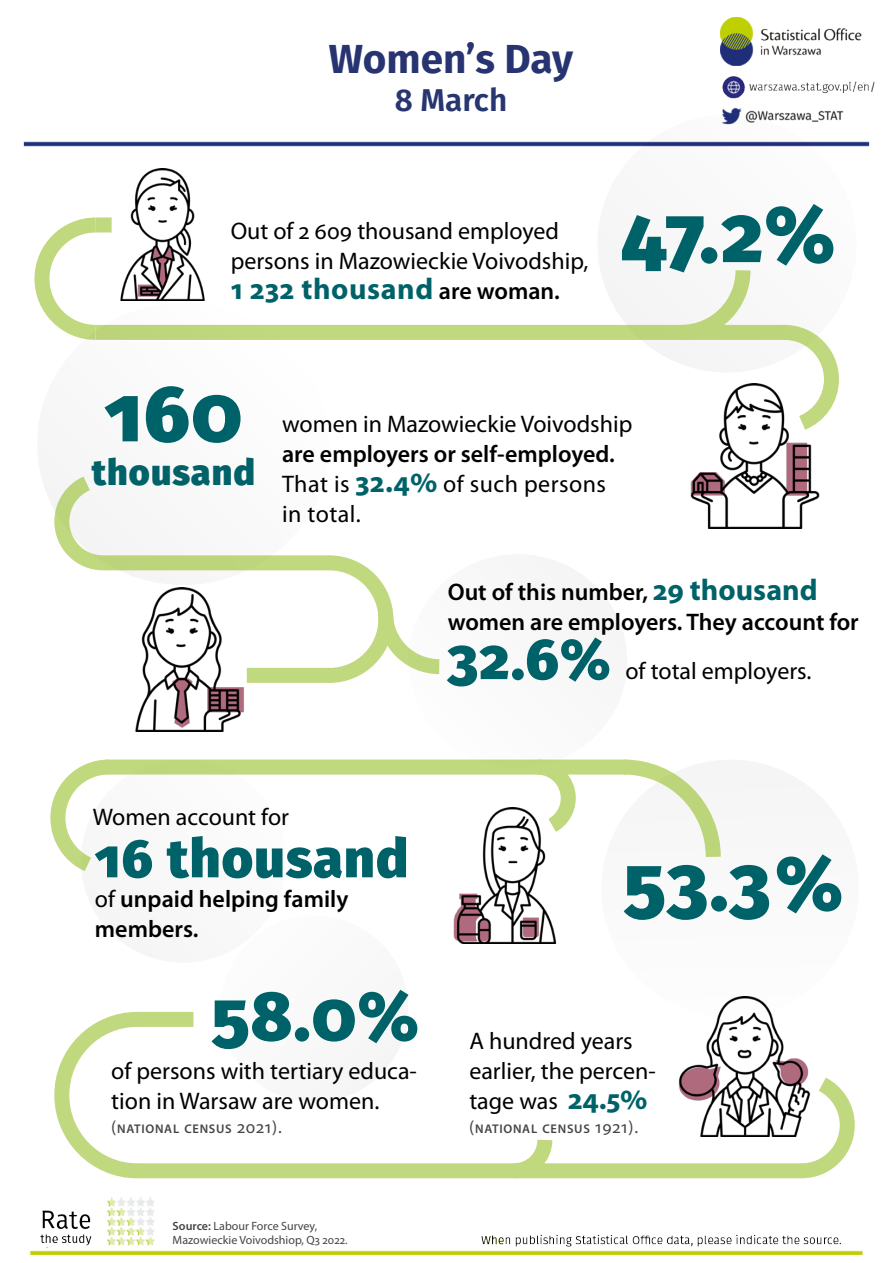
<style>
.page{position:relative;width:893px;height:1263px;background:#fff}
.page>*{position:absolute;margin:0;border:0;box-sizing:border-box;transform-origin:0 0}
.t1{font:800 80.25px "Fira Sans";color:#006269}
.t2{font:800 79.2px "Fira Sans";color:#006269}
.t3{font:800 76.95px "Fira Sans";color:#006269}
.t4{font:800 69.6px "Fira Sans";color:#006269}
.t5{font:800 57.45px "Fira Sans";color:#006269}
.t6{font:800 54px "Fira Sans";letter-spacing:.02em;color:#006269}
.t7{font:700 40.5px "Fira Sans";letter-spacing:-.005em;color:#273471}
.t8{font:800 36px "Fira Sans";letter-spacing:.03em;color:#006269}
.t9{font:600 31.5px "Fira Sans";color:#273570}
.t10{font:700 30px "Myriad Pro";letter-spacing:.02em;color:#006269}
.t11{font:24px/30px "Myriad Pro";color:#000}
.t12{font:600 24px/30px "Myriad Pro";color:#000}
.t13{font:600 12.6px "Myriad Pro";letter-spacing:.055em;color:#454545}
.t14{font:12px/13.5px "Myriad Pro";color:#454545}
.s1{font-weight:600;font-size:24px;color:#000}
.s2{font-weight:400}
.s3{font-weight:700;font-size:30px;color:#006269}
.s4{font-weight:400;font-size:18px}
.s5{font-weight:600}
</style>
<div class="page">
<img style="left:23px;top:17px;width:852px;height:1238px">
<div style="left:597px;top:115px;width:260px;height:258px;background:#f9f9f9;border-radius:50%"></div>
<img style="left:96px;top:168px;width:132px;height:132px">
<div style="left:96px;top:325px;width:691px;height:15px;background:#c0d87e"></div>
<svg style="left:111px;top:217px;width:1px;height:15px"></svg>
<svg style="left:666px;top:270px;width:92px;height:55px"></svg>
<svg style="left:27px;top:210px;width:84px;height:137px"></svg>
<svg style="left:769px;top:317px;width:77px;height:114px"></svg>
<div style="left:37px;top:303px;width:292px;height:282px;background:#f9f9f9;border-radius:50%"></div>
<img style="left:683px;top:384px;width:145px;height:144px">
<div style="left:81px;top:759px;width:205px;height:204px;background:#f9f9f9;border-radius:50%"></div>
<div style="left:220px;top:915px;width:188px;height:187px;background:#f9f9f9;border-radius:50%"></div>
<img style="left:438px;top:807px;width:136px;height:136px">
<div style="left:408px;top:554px;width:219px;height:214px;background:#f8f8f8;border-radius:50%"></div>
<img style="left:116px;top:587px;width:144px;height:145px">
<div style="left:103px;top:555px;width:227px;height:15px;background:#bcd47a"></div>
<svg style="left:47px;top:476px;width:71px;height:102px"></svg>
<svg style="left:314px;top:548px;width:140px;height:136px"></svg>
<div style="left:247px;top:668px;width:83px;height:15px;background:#c0d87e"></div>
<img style="left:674px;top:996px;width:141px;height:140px">
<div style="left:106px;top:759px;width:437px;height:15px;background:#c0d87e"></div>
<div style="left:543px;top:759px;width:84px;height:15px;background:#c0d87e"></div>
<svg style="left:43px;top:752px;width:80px;height:121px"></svg>
<svg style="left:609px;top:752px;width:119px;height:120px"></svg>
<svg style="left:522px;top:752px;width:61px;height:94px"></svg>
<div style="left:136px;top:1163px;width:667px;height:15px;background:#c0d87e"></div>
<svg style="left:47px;top:1004px;width:105px;height:176px"></svg>
<div style="left:136px;top:1012px;width:57px;height:15px;background:#c0d87e"></div>
<svg style="left:499px;top:1125px;width:61px;height:55px"></svg>
<svg style="left:787px;top:1064px;width:75px;height:116px"></svg>
<h3 class="t7" style="left:329px;top:25px;width:246px">Women’s Day</h3>
<h3 class="t9" style="left:395px;top:74px;width:114px">8 March</h3>
<p class="t11" style="left:231px;top:216px;width:359px">Out of 2 609 thousand employed persons in Mazowieckie Voivodship,</p>
<p class="t10" style="left:231px;top:269px;width:331px">1 232 thousand <span class="s1">are woman.</span></p>
<h1 class="t1" style="left:621px;top:162px;width:215px">47.2%</h1>
<h2 class="t2" style="left:105px;top:343px;width:139px">160</h2>
<h3 class="t8" style="left:92px;top:440px;width:165px">thousand</h3>
<p class="t11" style="left:282px;top:410px;width:352px">women in Mazowieckie Voivodship</p>
<p class="t12" style="left:282px;top:438px;width:334px">are employers or self-employed.<br><span class="s2">That is</span> <span class="s3">32.4%</span> <span class="s2">of such persons in total.</span></p>
<p class="t12" style="left:448px;top:577px;width:413px">Out of this number, <span class="s3">29 thousand </span>women are employers. They account for</p>
<h3 class="t5" style="left:448px;top:608px;width:164px">32.6%</h3>
<p class="t11" style="left:625px;top:656px;width:188px">of total employers.</p>
<p class="t11" style="left:93px;top:802px;width:198px">Women account for</p>
<h3 class="t6" style="left:95px;top:810px;width:315px">16 thousand</h3>
<p class="t12" style="left:95px;top:884px;width:255px"><span class="s2">of</span> unpaid helping family members.</p>
<h3 class="t4" style="left:212px;top:953px;width:209px">58.0%</h3>
<p class="t11" style="left:111px;top:1056px;width:307px">of persons with tertiary educa&shy;tion in Warsaw are women.</p>
<p class="t13" style="left:111px;top:1120px;width:172px"><span class="s4">(</span>NATIONAL CENSUS <span class="s4">2021).</span></p>
<p class="t14" style="left:173px;top:1220px;width:176px"><span class="s5">Source:</span> Labour Force Survey,<br>Mazowieckie Voivodshiop, Q3 2022.</p>
<h3 class="t3" style="left:624px;top:814px;width:221px">53.3%</h3>
<p class="t11" style="left:469px;top:1026px;width:188px">A hundred years earlier, the percen&shy;tage was <span class="s3">24.5%</span></p>
<p class="t13" style="left:469px;top:1120px;width:170px"><span class="s4">(</span>NATIONAL CENSUS <span class="s4">1921).</span></p>
</div>
